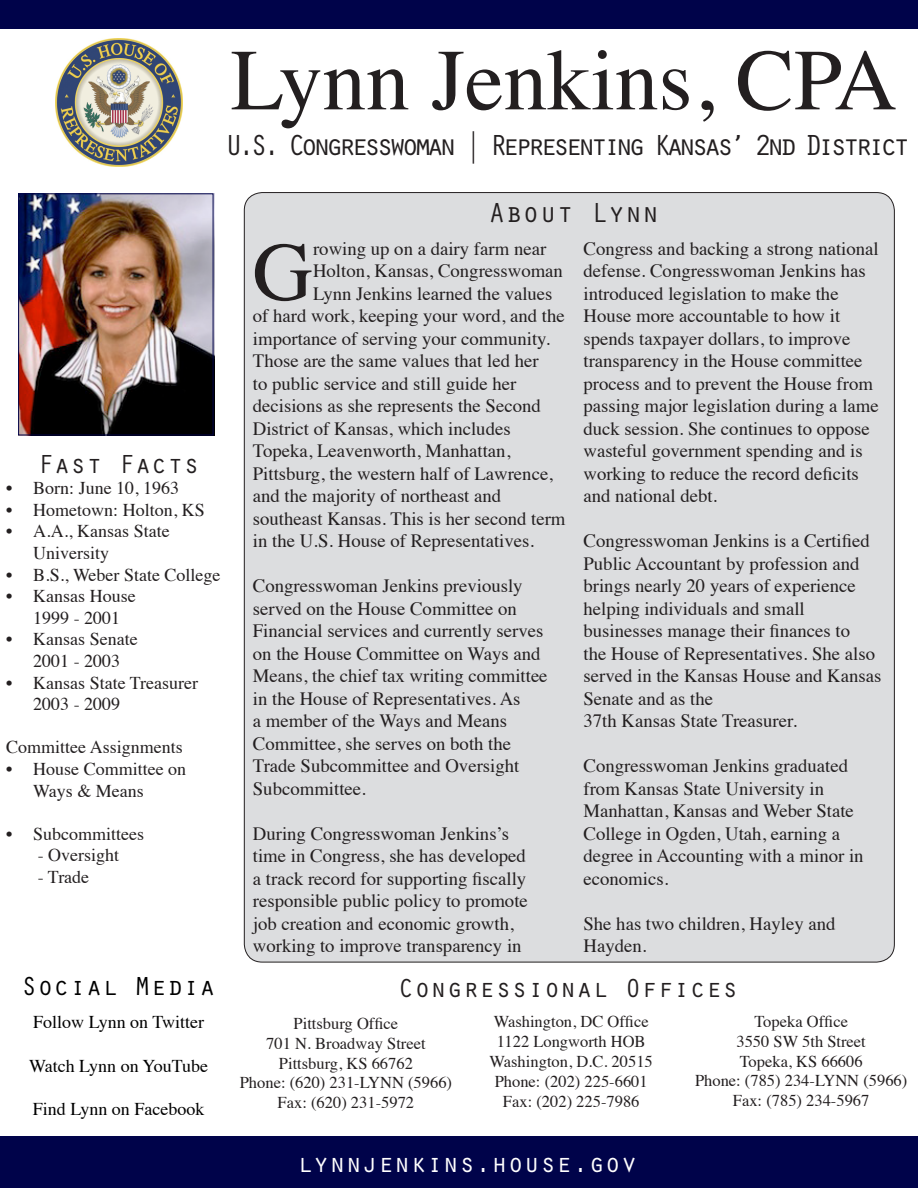
<style>
.page{position:relative;width:918px;height:1188px;background:#fff}
.page>*{position:absolute;margin:0;border:0;box-sizing:border-box;transform-origin:0 0}
.t1{font:87px "Times";color:#231f20}
.t2{font:83.25px "Times";color:#231f20}
.t3{font:30px "Orator Std";letter-spacing:-.18em;color:#231f20}
.t4{font:28.5px "Orator Std";color:#231f20}
.t5{font:27px "Orator Std";color:#231f20}
.t6{font:27px "Orator Std";color:#fff}
.t7{font:27px "Orator Std";color:#000}
.t8{font:18.75px/22.5px "Times";color:#231f20}
.t9{font:18px/21.6px "Times";color:#231f20}
.t10{font:18px "Times";color:#000}
.t11{font:16.5px "Times";color:#231f20}
</style>
<div class="page">
<div style="left:0;top:1136px;width:918px;height:52px;background:#00034a"></div>
<div style="left:0;top:0;width:918px;height:28px;background:#00034a"></div>
<img style="left:20px;top:194px;width:194px;height:241px">
<div style="left:18px;top:193px;width:195px;height:242px;border:1px solid #00034a"></div>
<div style="left:244px;top:193px;width:650px;height:769px;background:#dcdddf;border-radius:18px"></div>
<img style="left:55px;top:39px;width:128px;height:128px">
<p class="t1" style="left:231px;top:-1px;width:668px">Lynn Jenkins, CPA</p>
<p class="t3" style="left:225px;top:124px;width:687px">U.S. Congresswoman | Representing Kansas’ 2nd District</p>
<p class="t5" style="left:38px;top:444px;width:163px">Fast Facts</p>
<p class="t9" style="left:6px;top:476px;width:174px">• Born: June 10, 1963</p>
<p class="t9" style="left:6px;top:497px;width:200px">• Hometown: Holton, KS</p>
<p class="t9" style="left:33px;top:519px;width:138px;text-indent:-27px">• A.A., Kansas State<br>University</p>
<p class="t9" style="left:6px;top:562px;width:216px">• B.S., Weber State College</p>
<p class="t9" style="left:33px;top:584px;width:104px;text-indent:-27px">• Kansas House<br>1999 - 2001</p>
<p class="t9" style="left:6px;top:627px;width:133px;text-align:center">• Kansas Senate<br>2001 - 2003</p>
<p class="t9" style="left:33px;top:670px;width:166px;text-indent:-27px">• Kansas State Treasurer<br>2003 - 2009</p>
<p class="t9" style="left:6px;top:735px;width:178px">Committee Assignments</p>
<p class="t9" style="left:33px;top:757px;width:154px;text-indent:-27px">• House Committee on<br>Ways &amp; Means</p>
<p class="t9" style="left:6px;top:821px;width:140px">• Subcommittees</p>
<p class="t9" style="left:38px;top:843px;width:83px">- Oversight</p>
<p class="t9" style="left:38px;top:865px;width:53px">- Trade</p>
<p class="t7" style="left:21px;top:967px;width:196px">Social Media</p>
<p class="t10" style="left:33px;top:1006px;width:172px">Follow Lynn on Twitter</p>
<p class="t10" style="left:29px;top:1049px;width:180px">Watch Lynn on YouTube</p>
<p class="t10" style="left:33px;top:1092px;width:173px">Find Lynn on Facebook</p>
<p class="t4" style="left:488px;top:193px;width:172px">About Lynn</p>
<p class="t8" style="left:584px;top:236px;width:297px">Congress and backing a strong national defense. Congresswoman Jenkins has introduced legislation to make the House more accountable to how it spends taxpayer dollars, to improve transparency in the House committee process and to prevent the House from passing major legislation during a lame duck session. She continues to oppose wasteful government spending and is working to reduce the record deficits and national debt.</p>
<p class="t8" style="left:584px;top:528px;width:299px">Congresswoman Jenkins is a Certified Public Accountant by profession and brings nearly 20 years of experience helping individuals and small businesses manage their finances to<br>the House of Representatives. She also served in the Kansas House and Kansas Senate and as the</p>
<p class="t8" style="left:584px;top:708px;width:215px">37th Kansas State Treasurer.</p>
<p class="t8" style="left:584px;top:753px;width:282px">Congresswoman Jenkins graduated from Kansas State University in<br>Manhattan, Kansas and Weber State<br>College in Ogden, Utah, earning a degree in Accounting with a minor in economics.</p>
<p class="t8" style="left:584px;top:911px;width:254px">She has two children, Hayley and<br>Hayden.</p>
<p class="t2" style="left:253px;top:194px;width:62px">G</p>
<p class="t8" style="left:313px;top:236px;width:235px">rowing up on a dairy farm near</p>
<p class="t8" style="left:313px;top:258px;width:251px">Holton, Kansas, Congresswoman</p>
<p class="t8" style="left:313px;top:281px;width:241px">Lynn Jenkins learned the values</p>
<p class="t8" style="left:253px;top:303px;width:313px">of hard work, keeping your word, and the</p>
<p class="t8" style="left:253px;top:326px;width:299px">importance of serving your community.</p>
<p class="t8" style="left:253px;top:348px;width:287px">Those are the same values that led her</p>
<p class="t8" style="left:253px;top:371px;width:265px">to public service and still guide her</p>
<p class="t8" style="left:253px;top:393px;width:289px">decisions as she represents the Second</p>
<p class="t8" style="left:253px;top:416px;width:259px">District of Kansas, which includes</p>
<p class="t8" style="left:253px;top:438px;width:259px">Topeka, Leavenworth, Manhattan,</p>
<p class="t8" style="left:253px;top:461px;width:302px">Pittsburg, the western half of Lawrence,</p>
<p class="t8" style="left:253px;top:483px;width:250px">and the majority of northeast and</p>
<p class="t8" style="left:253px;top:506px;width:314px">southeast Kansas. This is her second term</p>
<p class="t8" style="left:253px;top:528px;width:283px">in the U.S. House of Representatives.</p>
<p class="t8" style="left:253px;top:573px;width:296px">Congresswoman Jenkins previously served on the House Committee on<br>Financial services and currently serves on the House Committee on Ways and<br>Means, the chief tax writing committee in the House of Representatives. As<br>a member of the Ways and Means<br>Committee, she serves on both the<br>Trade Subcommittee and Oversight<br>Subcommittee.</p>
<p class="t8" style="left:253px;top:821px;width:276px">During Congresswoman Jenkins’s time in Congress, she has developed a track record for supporting fiscally responsible public policy to promote job creation and economic growth, working to improve transparency in</p>
<p class="t5" style="left:398px;top:969px;width:342px">Congressional Offices</p>
<p class="t11" style="left:494px;top:1006px;width:156px">Washington, DC Office</p>
<p class="t11" style="left:497px;top:1026px;width:150px">1122 Longworth HOB</p>
<p class="t11" style="left:490px;top:1046px;width:165px">Washington, D.C. 20515</p>
<p class="t11" style="left:495px;top:1066px;width:155px">Phone: (202) 225-6601</p>
<p class="t11" style="left:503px;top:1086px;width:138px">Fax: (202) 225-7986</p>
<p class="t11" style="left:754px;top:1006px;width:95px">Topeka Office</p>
<p class="t11" style="left:736px;top:1026px;width:131px">3550 SW 5th Street</p>
<p class="t11" style="left:740px;top:1046px;width:125px">Topeka, KS 66606</p>
<p class="t11" style="left:695px;top:1066px;width:214px">Phone: (785) 234-LYNN (5966)</p>
<p class="t11" style="left:733px;top:1085px;width:138px">Fax: (785) 234-5967</p>
<p class="t11" style="left:294px;top:1008px;width:106px">Pittsburg Office</p>
<p class="t11" style="left:266px;top:1028px;width:161px">701 N. Broadway Street</p>
<p class="t11" style="left:279px;top:1048px;width:136px">Pittsburg, KS 66762</p>
<p class="t11" style="left:240px;top:1068px;width:214px">Phone: (620) 231-LYNN (5966)</p>
<p class="t11" style="left:278px;top:1087px;width:138px">Fax: (620) 231-5972</p>
<p class="t6" style="left:297px;top:1143px;width:342px">lynnjenkins.house.gov</p>
</div>
